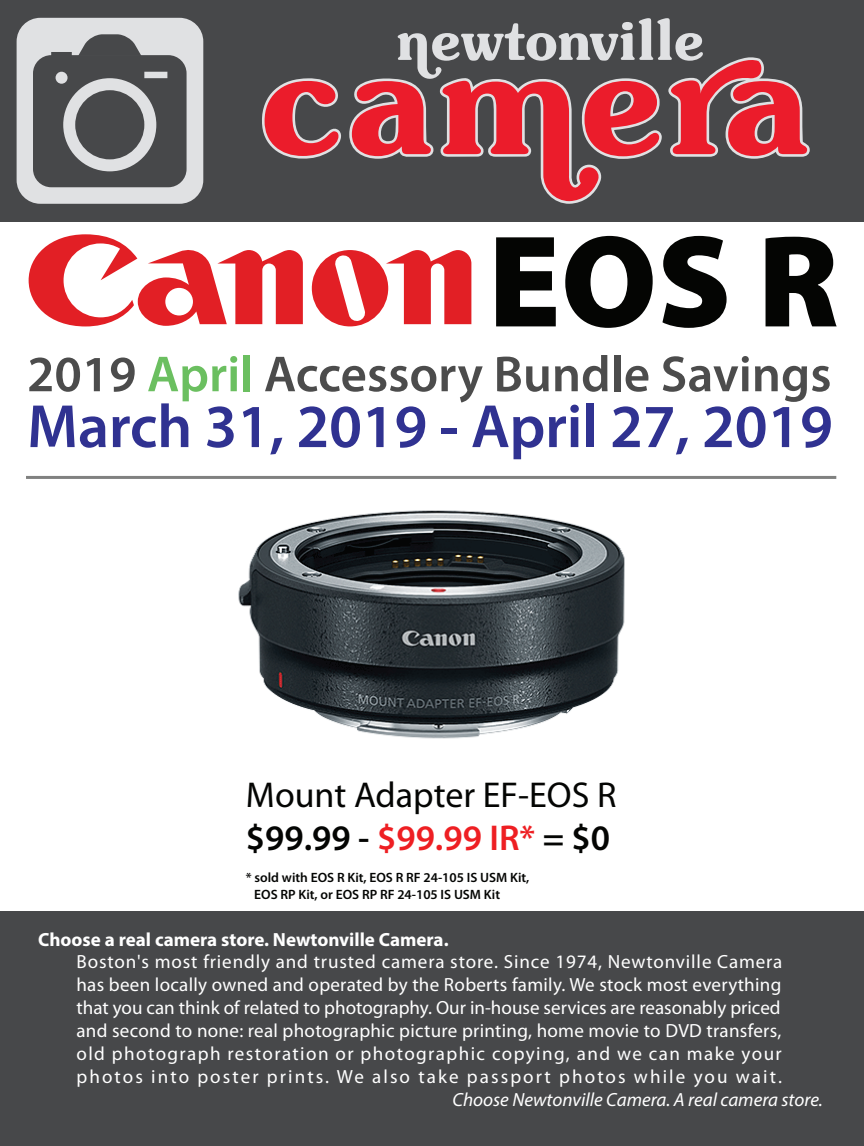
<style>
.page{position:relative;width:864px;height:1146px;background:#fff}
.page>*{position:absolute;margin:0;border:0;box-sizing:border-box;transform-origin:0 0}
.t1{font:900 132px "Myriad Pro";color:#040503}
.t2{font:600 61.5px "Myriad Pro";letter-spacing:-.005em;color:#303291}
.t3{font:600 51px "Myriad Pro";color:#4c4c4c}
.t4{font:36px/43.2px "Myriad Pro";color:#040503}
.t5{font:19.05px/22.8px "Myriad Pro";letter-spacing:.11em;color:#fff;text-align:justify}
.t6{font:700 19.05px "Myriad Pro";color:#fff}
.t7{font:italic 19.05px "Myriad Pro";color:#fff}
.t8{font:600 13.5px/16.2px "Myriad Pro";color:#040503}
.s1{color:#6bbf60}
.s2{font-weight:600}
.s3{font-weight:600;color:#ee1f23}
</style>
<div class="page">
<img style="left:238px;top:510px;width:387px;height:229px">
<svg style="left:29px;top:234px;width:274px;height:92px"></svg>
<svg style="left:312px;top:250px;width:159px;height:76px"></svg>
<hr style="left:26px;top:476px;width:810px;height:3px;background:#808180">
<div style="left:0;top:911px;width:864px;height:234px;background:#47484a"></div>
<div style="left:0;top:0;width:864px;height:222px;background:#47484a"></div>
<div style="left:17px;top:18px;width:186px;height:186px;background:#e0e1e3;border-radius:24px"></div>
<svg style="left:33px;top:34px;width:154px;height:153px"></svg>
<div style="left:75px;top:90px;width:69px;height:69px;background:#47484a;border-radius:50%"></div>
<svg style="left:262px;top:78px;width:79px;height:81px"></svg>
<svg style="left:349px;top:18px;width:461px;height:186px"></svg>
<h1 class="t1" style="left:488px;top:193px;width:352px">EOS R</h1>
<h3 class="t3" style="left:27px;top:341px;width:806px">2019 <span class="s1">April</span> Accessory Bundle Savings</h3>
<h2 class="t2" style="left:27px;top:387px;width:807px">March 31, 2019 - April 27, 2019</h2>
<h3 class="t4" style="left:246px;top:772px;width:372px">Mount Adapter EF-EOS R <span class="s2">$99.99 -</span> <span class="s3">$99.99 IR*</span> <span class="s2">= $0</span></h3>
<p class="t8" style="left:254px;top:869px;width:277px;text-indent:-8px">* sold with EOS R Kit, EOS R RF 24-105 IS USM Kit,<br>EOS RP Kit, or EOS RP RF 24-105 IS USM Kit</p>
<p class="t6" style="left:38px;top:926px;width:412px">Choose a real camera store. Newtonville Camera.</p>
<p class="t5" style="left:76px;top:950px;width:708px">Boston's most friendly and trusted camera store. Since 1974, Newtonville Camera has been locally owned and operated by the Roberts family. We stock most everything that you can think of related to photography. Our in-house services are reasonably priced and second to none: real photographic picture printing, home movie to DVD transfers, old photograph restoration or photographic copying, and we can make your photos into poster prints. We also take passport photos while you wait.</p>
<p class="t7" style="left:452px;top:1087px;width:372px">Choose Newtonville Camera. A real camera store.</p>
</div>
